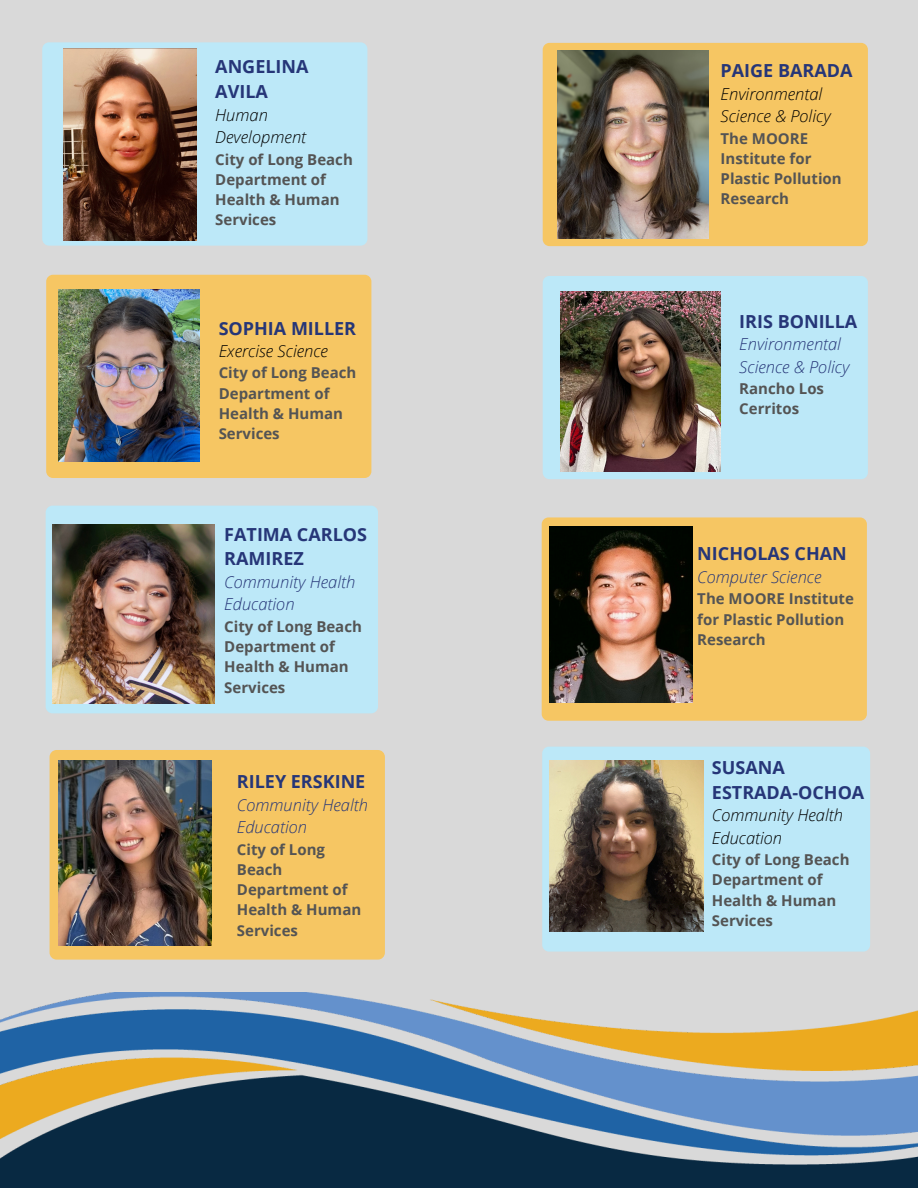
<style>
.page{position:relative;width:918px;height:1188px;background:#d9d9d9}
.page>*{position:absolute;margin:0;border:0;box-sizing:border-box;transform-origin:0 0}
.t1{font:700 18px/24.8px "Open Sans";color:#263678}
.t2{font:italic 300 16.5px/22.5px "Open Sans";color:#263678}
.t3{font:italic 300 16.5px/22.5px "Open Sans";color:#000}
.t4{font:700 15px/20.2px "Open Sans";color:#545454}
</style>
<div class="page">
<div style="left:46px;top:275px;width:325px;height:203px;background:#f6c663;border-radius:7px"></div>
<div style="left:42px;top:42px;width:325px;height:204px;background:#bce8f8;border-radius:7px"></div>
<div style="left:46px;top:506px;width:332px;height:207px;background:#bce8f8;border-radius:7px"></div>
<div style="left:50px;top:750px;width:335px;height:209px;background:#f6c663;border-radius:7px"></div>
<div style="left:543px;top:43px;width:325px;height:203px;background:#f6c663;border-radius:7px"></div>
<div style="left:543px;top:276px;width:325px;height:203px;background:#bce8f8;border-radius:7px"></div>
<div style="left:542px;top:517px;width:325px;height:204px;background:#f6c663;border-radius:7px"></div>
<div style="left:542px;top:747px;width:328px;height:204px;background:#bce8f8;border-radius:7px"></div>
<img style="left:58px;top:290px;width:142px;height:172px">
<img style="left:64px;top:48px;width:132px;height:192px">
<img style="left:557px;top:50px;width:151px;height:188px">
<img style="left:560px;top:291px;width:160px;height:180px">
<img style="left:53px;top:524px;width:162px;height:179px">
<img style="left:550px;top:526px;width:142px;height:177px">
<img style="left:59px;top:761px;width:153px;height:184px">
<img style="left:550px;top:760px;width:154px;height:171px">
<img style="left:0;top:993px;width:918px;height:195px">
<h1 class="t1" style="left:215px;top:54px;width:95px">ANGELINA<br>AVILA</h1>
<h1 class="t3" style="left:215px;top:103px;width:92px">Human<br>Development</h1>
<h1 class="t4" style="left:215px;top:149px;width:139px">City of Long Beach<br>Department of<br>Health &amp; Human<br>Services</h1>
<p class="t1" style="left:219px;top:315px;width:139px">SOPHIA MILLER</p>
<p class="t3" style="left:219px;top:339px;width:111px">Exercise Science</p>
<p class="t4" style="left:219px;top:363px;width:139px">City of Long Beach<br>Department of<br>Health &amp; Human<br>Services</p>
<p class="t1" style="left:224px;top:521px;width:144px">FATIMA CARLOS<br>RAMIREZ</p>
<p class="t2" style="left:224px;top:570px;width:133px">Community Health<br>Education</p>
<p class="t4" style="left:224px;top:616px;width:139px">City of Long Beach<br>Department of<br>Health &amp; Human<br>Services</p>
<h1 class="t1" style="left:237px;top:769px;width:130px">RILEY ERSKINE</h1>
<h1 class="t2" style="left:237px;top:793px;width:133px">Community Health<br>Education</h1>
<h1 class="t4" style="left:237px;top:839px;width:126px">City of Long<br>Beach<br>Department of<br>Health &amp; Human<br>Services</h1>
<p class="t1" style="left:721px;top:58px;width:133px">PAIGE BARADA</p>
<p class="t3" style="left:721px;top:82px;width:112px">Environmental<br>Science &amp; Policy</p>
<p class="t4" style="left:721px;top:128px;width:123px">The MOORE<br>Institute for<br>Plastic Pollution<br>Research</p>
<p class="t1" style="left:739px;top:309px;width:120px">IRIS BONILLA</p>
<p class="t2" style="left:739px;top:333px;width:112px">Environmental<br>Science &amp; Policy</p>
<p class="t4" style="left:739px;top:378px;width:86px">Rancho Los<br>Cerritos</p>
<h1 class="t1" style="left:697px;top:541px;width:151px">NICHOLAS CHAN</h1>
<h1 class="t2" style="left:697px;top:565px;width:126px">Computer Science</h1>
<h1 class="t4" style="left:697px;top:588px;width:158px">The MOORE Institute for Plastic Pollution<br>Research</h1>
<p class="t1" style="left:712px;top:755px;width:154px">SUSANA<br>ESTRADA-OCHOA</p>
<p class="t3" style="left:712px;top:804px;width:133px">Community Health<br>Education</p>
<p class="t4" style="left:712px;top:849px;width:139px">City of Long Beach<br>Department of<br>Health &amp; Human<br>Services</p>
</div>
